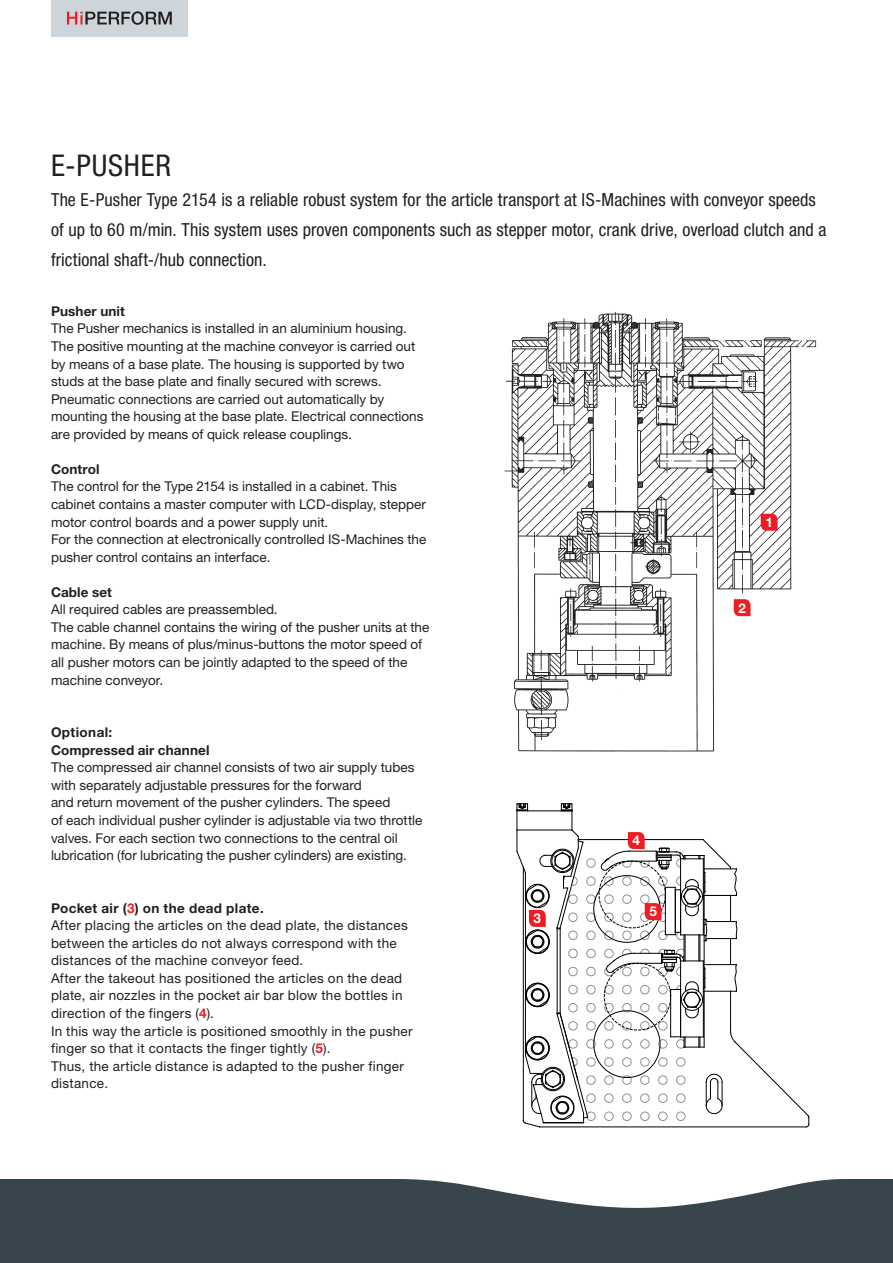
<style>
.page{position:relative;width:893px;height:1263px;background:#fff}
.page>*{position:absolute;margin:0;border:0;box-sizing:border-box;transform-origin:0 0}
.t1{font:condensed 30px "Helvetica Neue LT Pro";letter-spacing:.025em;color:#231f20}
.t2{font:condensed 18px/30px "Helvetica Neue LT Pro";letter-spacing:.005em;color:#231f20}
.t3{font:13.5px/17.5px "Helvetica Neue LT Pro";color:#231f20}
.t4{font:13.5px/17.5px "Helvetica Neue LT Pro";letter-spacing:.02em;color:#231f20}
.t5{font:700 13.5px/17.5px "Helvetica Neue LT Pro";letter-spacing:.01em;color:#231f20}
.t6{font:700 13.5px "Helvetica Neue LT Pro";color:#fff}
.s1{font-weight:700}
.s2{font-weight:700;color:#ee1d23}
</style>
<div class="page">
<img style="left:504px;top:311px;width:313px;height:441px">
<svg style="left:761px;top:514px;width:16px;height:17px"></svg>
<svg style="left:734px;top:599px;width:16px;height:17px"></svg>
<svg style="left:516px;top:803px;width:293px;height:325px"></svg>
<div style="left:51px;top:0;width:137px;height:36px;background:#ced5da"></div>
<svg style="left:67px;top:11px;width:105px;height:14px"></svg>
<svg style="left:0;top:1179px;width:893px;height:84px;background:#4a565d"></svg>
<h1 class="t1" style="left:51px;top:147px;width:121px">E-Pusher</h1>
<p class="t2" style="left:51px;top:184px;width:777px">The E-Pusher Type 2154 is a reliable robust system for the article transport at IS-Machines with conveyor speeds of up to 60 m/min. This system uses proven components such as stepper motor, crank drive, overload clutch and a frictional shaft-/hub connection.</p>
<p class="t5" style="left:51px;top:302px;width:75px">Pusher unit</p>
<p class="t3" style="left:51px;top:320px;width:374px">The Pusher mechanics is installed in an aluminium housing.<br>The positive mounting at the machine conveyor is carried out by means of a base plate. The housing is supported by two studs at the base plate and finally secured with screws.<br>Pneumatic connections are carried out automatically by mounting the housing at the base plate. Electrical connections are provided by means of quick release couplings.</p>
<p class="t5" style="left:51px;top:460px;width:50px">Control</p>
<p class="t3" style="left:51px;top:477px;width:377px">The control for the Type 2154 is installed in a cabinet. This cabinet contains a master computer with LCD-display, stepper motor control boards and a power supply unit.<br>For the connection at electronically controlled IS-Machines the pusher control contains an interface.</p>
<p class="t5" style="left:51px;top:583px;width:63px">Cable set</p>
<p class="t3" style="left:51px;top:600px;width:380px">All required cables are preassembled.<br>The cable channel contains the wiring of the pusher units at the machine. By means of plus/minus-buttons the motor speed of all pusher motors can be jointly adapted to the speed of the machine conveyor.</p>
<p class="t5" style="left:51px;top:723px;width:160px">Optional:<br>Compressed air channel</p>
<p class="t3" style="left:51px;top:758px;width:373px">The compressed air channel consists of two air supply tubes with separately adjustable pressures for the forward<br>and return movement of the pusher cylinders. The speed<br>of each individual pusher cylinder is adjustable via two throttle valves. For each section two connections to the central oil lubrication (for lubricating the pusher cylinders) are existing.</p>
<p class="t4" style="left:51px;top:899px;width:363px"><span class="s1">Pocket air (</span><span class="s2">3</span><span class="s1">) on the dead plate.<br></span>After placing the articles on the dead plate, the distances between the articles do not always correspond with the distances of the machine conveyor feed.<br>After the takeout has positioned the articles on the dead plate, air nozzles in the pocket air bar blow the bottles in direction of the fingers (<span class="s2">4</span>).<br>In this way the article is positioned smoothly in the pusher finger so that it contacts the finger tightly (<span class="s2">5</span>).<br>Thus, the article distance is adapted to the pusher finger distance.</p>
<p class="t6" style="left:534px;top:910px;width:9px">3</p>
<p class="t6" style="left:765px;top:514px;width:9px">1</p>
<p class="t6" style="left:738px;top:599px;width:9px">2</p>
<p class="t6" style="left:633px;top:832px;width:9px">4</p>
<p class="t6" style="left:649px;top:903px;width:9px">5</p>
</div>
